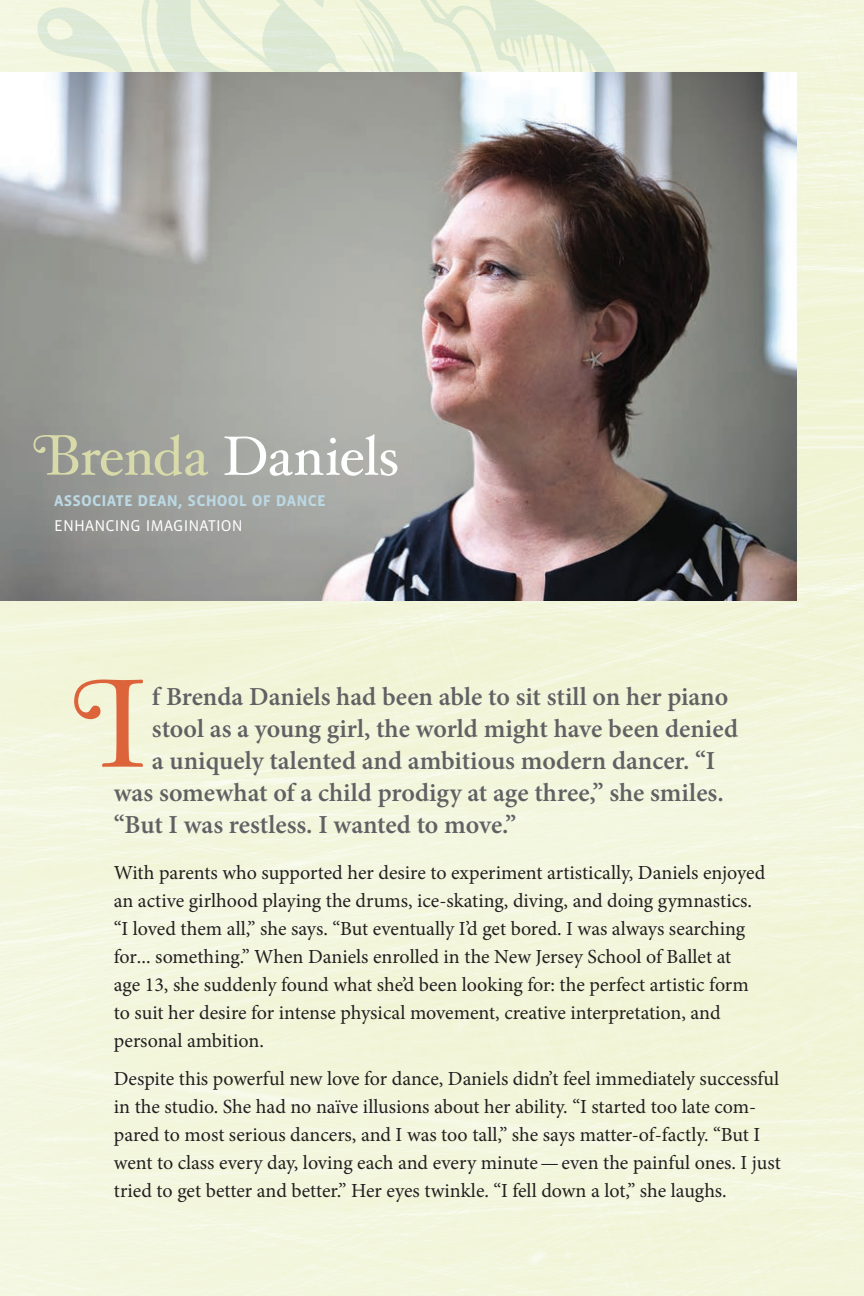
<style>
.page{position:relative;width:864px;height:1296px;background:#fff}
.page>*{position:absolute;margin:0;border:0;box-sizing:border-box;transform-origin:0 0}
.t1{font:55.4px "Hoefler Text";letter-spacing:-.02em;color:#fff}
.t2{font:600 26px "Minion Pro";color:#616164}
.t3{font:20px/28px "Minion Pro";color:#231f20}
.t4{font:700 16px "Vista Sans";letter-spacing:.005em;color:#bbd8e3}
.t5{font:16px "Vista Sans";letter-spacing:.005em;color:#fff}
.s1{font-family:"Aquamarine Swash OT";color:#d8dba9}
.s2{color:#d8dba9}
.s3{font-size:17.2px}
</style>
<div class="page">
<img style="left:0;top:0;width:864px;height:1296px">
<svg style="left:30px;top:0;width:755px;height:72px;background:#ebf2da"></svg>
<svg style="left:74px;top:680px;width:69px;height:87px;background:#eccdae"></svg>
<img style="left:0;top:72px;width:796px;height:529px">
<p class="t1" style="left:37px;top:423px;width:364px"><span class="s1">B</span><span class="s2">renda</span> Daniels</p>
<p class="t4" style="left:54px;top:493px;width:273px">ASSOCIATE DEAN<span class="s3">,</span> SCHOOL OF DANCE</p>
<p class="t5" style="left:54px;top:517px;width:190px">ENHANCING IMAGINATION</p>
<p class="t2" style="left:152px;top:678px;width:578px">f Brenda Daniels had been able to sit still on her piano</p>
<p class="t2" style="left:152px;top:710px;width:588px">stool as a young girl, the world might have been denied</p>
<p class="t2" style="left:152px;top:742px;width:565px">a uniquely talented and ambitious modern dancer. “I</p>
<p class="t2" style="left:114px;top:774px;width:611px">was somewhat of a child prodigy at age three,” she smiles.</p>
<p class="t2" style="left:114px;top:806px;width:404px">“But I was restless. I wanted to move.”</p>
<p class="t3" style="left:114px;top:858px;width:653px">With parents who supported her desire to experiment artistically, Daniels enjoyed an active girlhood playing the drums, ice-skating, diving, and doing gymnastics. “I loved them all,” she says. “But eventually I’d get bored. I was always searching for... something.” When Daniels enrolled in the New Jersey School of Ballet at<br>age 13, she suddenly found what she’d been looking for: the perfect artistic form to suit her desire for intense physical movement, creative interpretation, and personal ambition.</p>
<p class="t3" style="left:114px;top:1065px;width:668px">Despite this powerful new love for dance, Daniels didn’t feel immediately successful in the studio. She had no naïve illusions about her ability. “I started too late com&shy;pared to most serious dancers, and I was too tall,” she says matter-of-factly. “But I went to class every day, loving each and every minute — even the painful ones. I just tried to get better and better.” Her eyes twinkle. “I fell down a lot,” she laughs.</p>
</div>
